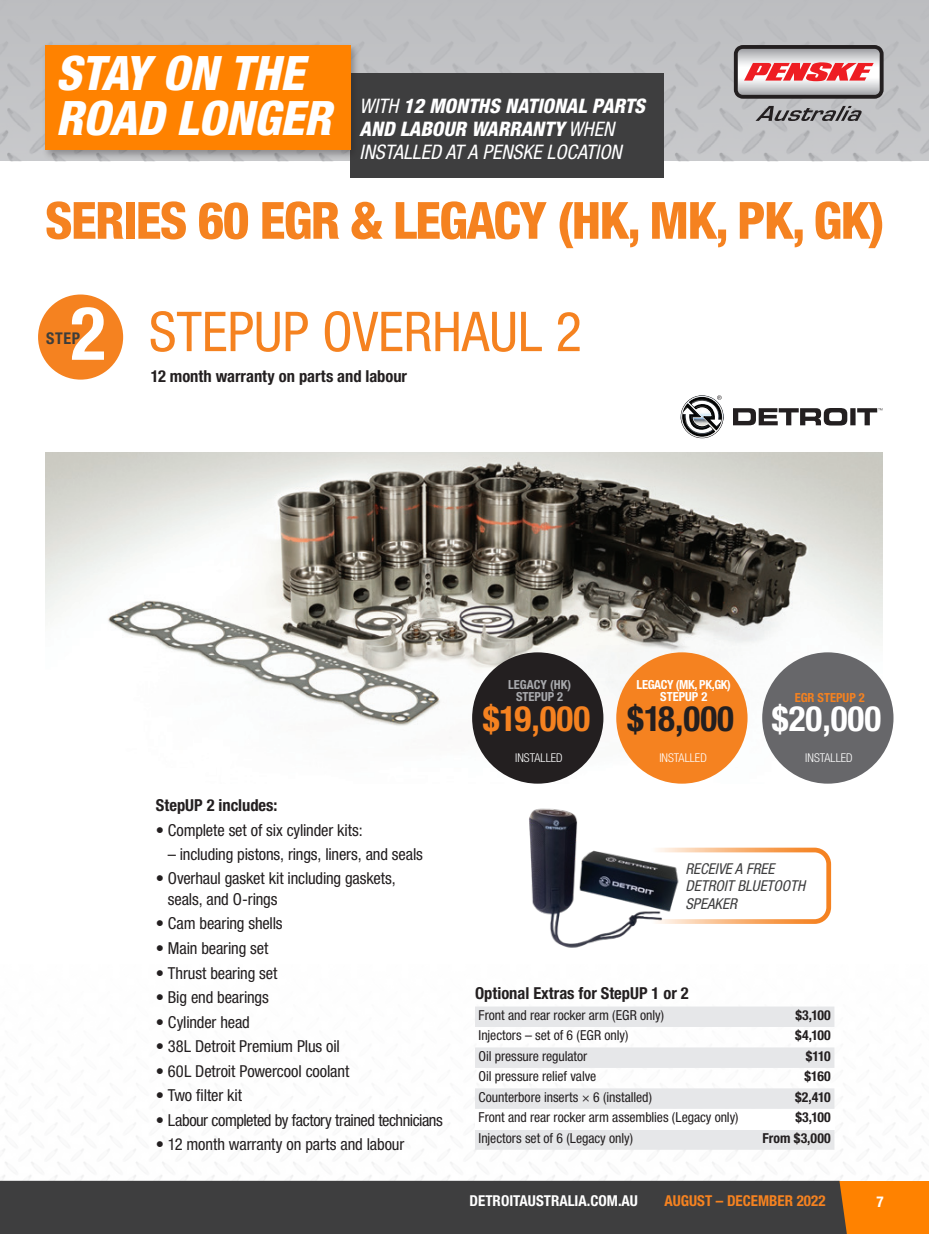
<style>
.page{position:relative;width:929px;height:1234px;background:#fff}
.page>*{position:absolute;margin:0;border:0;box-sizing:border-box;transform-origin:0 0}
.veneer_heading{font:700 condensed 74.25px "Helvetica Neue LT Pro";color:#fff}
.Main_Heading{font:condensed 55px "Helvetica Neue LT Pro";color:#f58220}
.Heading_1{font:800 condensed 51.25px "Helvetica Neue LT Pro";letter-spacing:-.03em;color:#f58220}
.t1{font:italic 800 condensed 47.5px/45px "Helvetica Neue LT Pro";color:#fff}
.t2{font:700 condensed 35px "Helvetica Neue LT Pro";color:#f58220}
.t3{font:700 condensed 35px "Helvetica Neue LT Pro";color:#231f20}
.t4{font:700 condensed 35px "Helvetica Neue LT Pro";color:#fff}
.t5{font:italic 800 condensed 20px/23.4px "Helvetica Neue LT Pro";color:#fff}
.t6{font:condensed 16.5px/20.6px "Helvetica Neue LT Pro";letter-spacing:-.01em;color:#231f20}
.Sub_Heading_1{font:700 condensed 16.5px "Helvetica Neue LT Pro";color:#231f20}
.sub_heading_black{font:700 condensed 16.5px "Helvetica Neue LT Pro";color:#231f20}
.veneer_heading-2{font:700 condensed 16.25px "Helvetica Neue LT Pro";color:#3d3d3b}
.List_Paragraph{font:italic condensed 15px/17.5px "Helvetica Neue LT Pro";color:#3e3e3f}
.t7{font:700 condensed 15px "Helvetica Neue LT Pro";color:#fff}
.t8{font:700 condensed 15px "Helvetica Neue LT Pro";color:#f58220}
.Body{font:condensed 13.75px "Helvetica Neue LT Pro";letter-spacing:-.005em;color:#231f20}
.Body-2{font:700 condensed 13.75px "Helvetica Neue LT Pro";letter-spacing:-.005em;color:#231f20}
.t9{font:700 condensed 12.5px/12.5px "Helvetica Neue LT Pro";letter-spacing:-.03em;color:#fff;text-align:center}
.t10{font:700 condensed 12.5px/12.5px "Helvetica Neue LT Pro";color:#a8a9ad;text-align:center}
.t11{font:700 condensed 12.5px "Helvetica Neue LT Pro";color:#f58220}
.t12{font:300 condensed 12.12px "Helvetica Neue LT Pro";color:#fff}
.s1{font-weight:400}
</style>
<div class="page">
<div style="left:0;top:1180px;width:928px;height:53px;background:#ff8200"></div>
<div style="left:0;top:1180px;width:848px;height:53px;background:#3e3e3f"></div>
<img style="left:0;top:0;width:928px;height:161px">
<svg style="left:733px;top:45px;width:150px;height:54px;background:#b98f91"></svg>
<svg style="left:755px;top:106px;width:107px;height:15px;background:#878688"></svg>
<div style="left:38px;top:294px;width:85px;height:85px;background:#f58220;border-radius:50%"></div>
<img style="left:45px;top:452px;width:837px;height:331px">
<svg style="left:475px;top:1006px;width:359px;height:143px;fill:#e6e7e9"></svg>
<div style="left:475px;top:1108px;width:276px;height:20px;background:#fff"></div>
<div style="left:751px;top:1108px;width:83px;height:20px;background:#fff"></div>
<div style="left:472px;top:652px;width:131px;height:131px;background:#231f20;border-radius:50%"></div>
<div style="left:616px;top:652px;width:131px;height:131px;background:#f58220;border-radius:50%"></div>
<div style="left:762px;top:652px;width:131px;height:131px;background:#67676a;border-radius:50%"></div>
<div style="left:599px;top:847px;width:232px;height:76px;border:5px solid #f58220;border-radius:14px"></div>
<div style="left:680px;top:395px;width:43px;height:43px;border:1px solid #211e1e;border-radius:50%"></div>
<svg style="left:681px;top:395px;width:41px;height:42px"></svg>
<svg style="left:733px;top:408px;width:149px;height:17px"></svg>
<img style="left:529px;top:808px;width:169px;height:140px">
<div style="left:350px;top:73px;width:313px;height:104px;background:#3e3e3f"></div>
<div style="left:42px;top:42px;width:318px;height:119px;background:#231f20;opacity:.35"></div>
<div style="left:45px;top:46px;width:305px;height:104px;background:#ff8200"></div>
<h3 class="t1" style="left:56px;top:50px;width:277px">STAY ON THE<br>ROAD LONGER</h3>
<p class="t5" style="left:359px;top:93px;width:287px"><span class="s1">WITH</span> 12 MONTHS NATIONAL PARTS<br>AND LABOUR WARRANTY <span class="s1">WHEN<br>INSTALLED AT A PENSKE LOCATION</span></p>
<p class="Heading_1" style="left:45px;top:189px;width:841px">SERIES 60 EGR &amp; LEGACY (HK, MK, PK, GK)</p>
<p class="veneer_heading" style="left:71px;top:289px;width:37px">2</p>
<p class="Main_Heading" style="left:149px;top:299px;width:434px">STEPUP OVERHAUL 2</p>
<p class="veneer_heading-2" style="left:46px;top:328px;width:35px">STEP</p>
<p class="sub_heading_black" style="left:151px;top:366px;width:258px">12 month warranty on parts and labour</p>
<p class="Sub_Heading_1" style="left:156px;top:795px;width:123px">StepUP 2 includes:</p>
<p class="t6" style="left:156px;top:819px;width:208px">• Complete set of six cylinder kits:</p>
<p class="t6" style="left:168px;top:843px;width:256px">– including pistons, rings, liners, and seals</p>
<p class="t6" style="left:168px;top:867px;width:229px;text-indent:-12px">• Overhaul gasket kit including gaskets, seals, and O-rings</p>
<p class="t6" style="left:156px;top:912px;width:128px">• Cam bearing shells</p>
<p class="t6" style="left:156px;top:937px;width:114px">• Main bearing set</p>
<p class="t6" style="left:156px;top:961px;width:123px">• Thrust bearing set</p>
<p class="t6" style="left:156px;top:986px;width:114px">• Big end bearings</p>
<p class="t6" style="left:156px;top:1011px;width:95px">• Cylinder head</p>
<p class="t6" style="left:156px;top:1035px;width:185px">• 38L Detroit Premium Plus oil</p>
<p class="t6" style="left:156px;top:1060px;width:195px">• 60L Detroit Powercool coolant</p>
<p class="t6" style="left:156px;top:1084px;width:88px">• Two filter kit</p>
<p class="t6" style="left:156px;top:1109px;width:288px">• Labour completed by factory trained technicians</p>
<p class="t6" style="left:156px;top:1133px;width:250px">• 12 month warranty on parts and labour</p>
<p class="t10" style="left:508px;top:678px;width:64px">LEGACY (HK)<br>STEPUP 2</p>
<p class="t9" style="left:636px;top:678px;width:96px">LEGACY (MK, PK,GK)<br>STEPUP 2</p>
<p class="t11" style="left:794px;top:689px;width:72px">EGR STEPUP 2</p>
<p class="t2" style="left:482px;top:698px;width:109px">$19,000</p>
<p class="t3" style="left:627px;top:698px;width:108px">$18,000</p>
<p class="t4" style="left:771px;top:698px;width:111px">$20,000</p>
<p class="t12" style="left:515px;top:750px;width:49px">INSTALLED</p>
<p class="t12" style="left:659px;top:750px;width:49px">INSTALLED</p>
<p class="t12" style="left:805px;top:750px;width:49px">INSTALLED</p>
<p class="List_Paragraph" style="left:685px;top:859px;width:121px">RECEIVE A FREE<br>DETROIT BLUETOOTH<br>SPEAKER</p>
<p class="Sub_Heading_1" style="left:475px;top:982px;width:215px">Optional Extras for StepUP 1 or 2</p>
<p class="Body" style="left:478px;top:1006px;width:187px">Front and rear rocker arm (EGR only)</p>
<p class="Body-2" style="left:795px;top:1006px;width:37px">$3,100</p>
<p class="Body" style="left:478px;top:1027px;width:151px">Injectors – set of 6 (EGR only)</p>
<p class="Body-2" style="left:795px;top:1026px;width:37px">$4,100</p>
<p class="Body" style="left:478px;top:1047px;width:110px">Oil pressure regulator</p>
<p class="Body-2" style="left:805px;top:1047px;width:27px">$110</p>
<p class="Body" style="left:478px;top:1068px;width:119px">Oil pressure relief valve</p>
<p class="Body-2" style="left:804px;top:1067px;width:28px">$160</p>
<p class="Body" style="left:478px;top:1088px;width:175px">Counterbore inserts × 6 (installed)</p>
<p class="Body-2" style="left:794px;top:1088px;width:37px">$2,410</p>
<p class="Body" style="left:478px;top:1108px;width:261px">Front and rear rocker arm assemblies (Legacy only)</p>
<p class="Body-2" style="left:795px;top:1108px;width:37px">$3,100</p>
<p class="Body" style="left:478px;top:1129px;width:156px">Injectors set of 6 (Legacy only)</p>
<p class="Body-2" style="left:762px;top:1129px;width:70px">From $3,000</p>
<p class="t7" style="left:469px;top:1191px;width:170px">DETROITAUSTRALIA.COM.AU</p>
<p class="t8" style="left:664px;top:1191px;width:162px">AUGUST – DECEMBER 2022</p>
<p class="t7" style="left:876px;top:1192px;width:9px">7</p>
</div>
